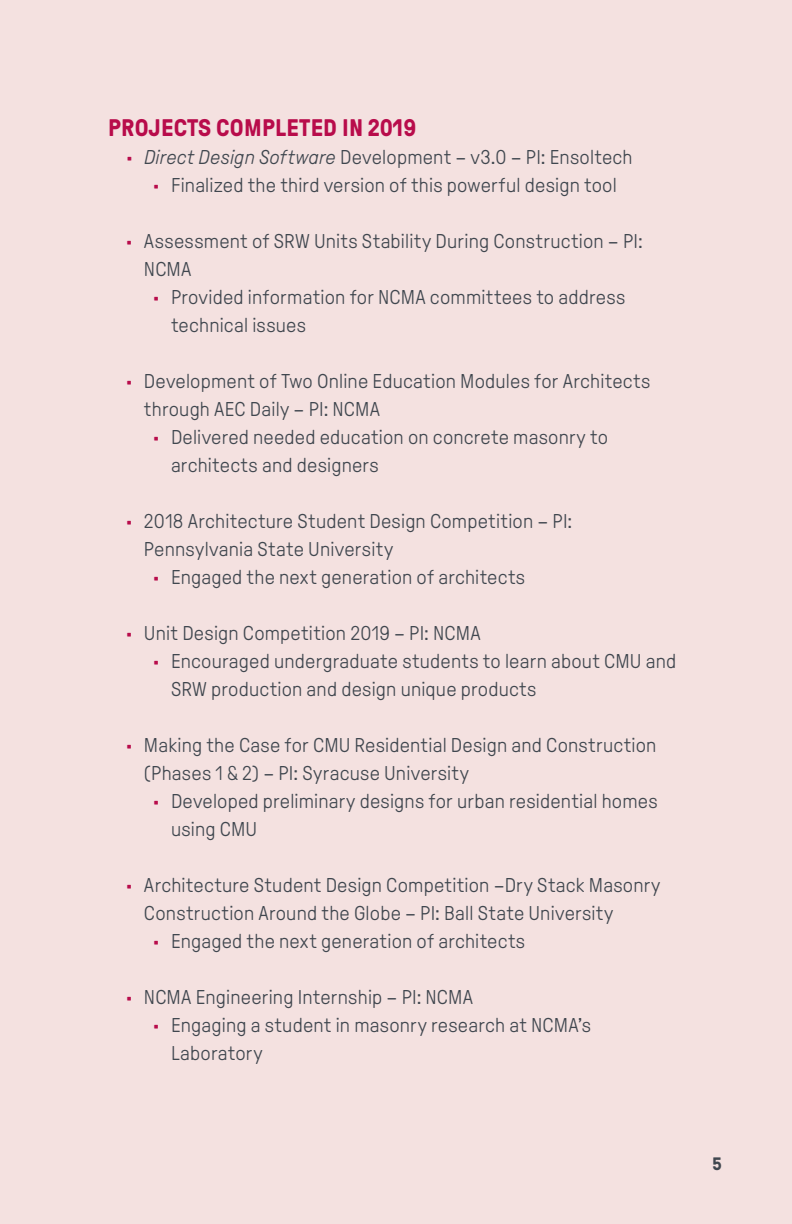
<style>
.page{position:relative;width:792px;height:1224px;background:#f4e1e0}
.page>*{position:absolute;margin:0;border:0;box-sizing:border-box;transform-origin:0 0}
.t1{font:700 24px "GT Pressura";letter-spacing:.01em;color:#b80c4b}
.t2{font:300 20px/28px "GT Pressura";letter-spacing:.01em;color:#40474f}
.t3{font:700 18px "GT Pressura";color:#40474f}
.s1{font-weight:700;color:#b80c4b}
.s2{font-style:italic}
</style>
<div class="page">
<p class="t1" style="left:108px;top:115px;width:310px">PROJECTS COMPLETED IN 2019</p>
<p class="t2" style="left:126px;top:143px;width:508px"><span class="s1">•</span> <span class="s2">Direct Design Software</span> Development – v3.0 – PI: Ensoltech</p>
<p class="t2" style="left:153px;top:171px;width:465px"><span class="s1">•</span> Finalized the third version of this powerful design tool</p>
<p class="t2" style="left:144px;top:227px;width:500px;text-indent:-18px"><span class="s1">•</span> Assessment of SRW Units Stability During Construction – PI:<br>NCMA</p>
<p class="t2" style="left:171px;top:283px;width:456px;text-indent:-18px"><span class="s1">•</span> Provided information for NCMA committees to address technical issues</p>
<p class="t2" style="left:144px;top:367px;width:508px;text-indent:-18px"><span class="s1">•</span> Development of Two Online Education Modules for Architects through AEC Daily – PI: NCMA</p>
<p class="t2" style="left:171px;top:423px;width:438px;text-indent:-18px"><span class="s1">•</span> Delivered needed education on concrete masonry to architects and designers</p>
<p class="t2" style="left:144px;top:507px;width:430px;text-indent:-18px"><span class="s1">•</span> 2018 Architecture Student Design Competition – PI:<br>Pennsylvania State University</p>
<p class="t2" style="left:153px;top:563px;width:374px"><span class="s1">•</span> Engaged the next generation of architects</p>
<p class="t2" style="left:126px;top:619px;width:356px"><span class="s1">•</span> Unit Design Competition 2019 – PI: NCMA</p>
<p class="t2" style="left:171px;top:647px;width:507px;text-indent:-18px"><span class="s1">•</span> Encouraged undergraduate students to learn about CMU and<br>SRW production and design unique products</p>
<p class="t2" style="left:144px;top:731px;width:514px;text-indent:-18px"><span class="s1">•</span> Making the Case for CMU Residential Design and Construction (Phases 1 &amp; 2) – PI: Syracuse University</p>
<p class="t2" style="left:171px;top:787px;width:488px;text-indent:-18px"><span class="s1">•</span> Developed preliminary designs for urban residential homes using CMU</p>
<p class="t2" style="left:144px;top:871px;width:518px;text-indent:-18px"><span class="s1">•</span> Architecture Student Design Competition –Dry Stack Masonry<br>Construction Around the Globe – PI: Ball State University</p>
<p class="t2" style="left:153px;top:927px;width:374px"><span class="s1">•</span> Engaged the next generation of architects</p>
<p class="t2" style="left:126px;top:983px;width:349px"><span class="s1">•</span> NCMA Engineering Internship – PI: NCMA</p>
<p class="t2" style="left:171px;top:1011px;width:422px;text-indent:-18px"><span class="s1">•</span> Engaging a student in masonry research at NCMA’s<br>Laboratory</p>
<p class="t3" style="left:713px;top:1154px;width:11px">5</p>
</div>
